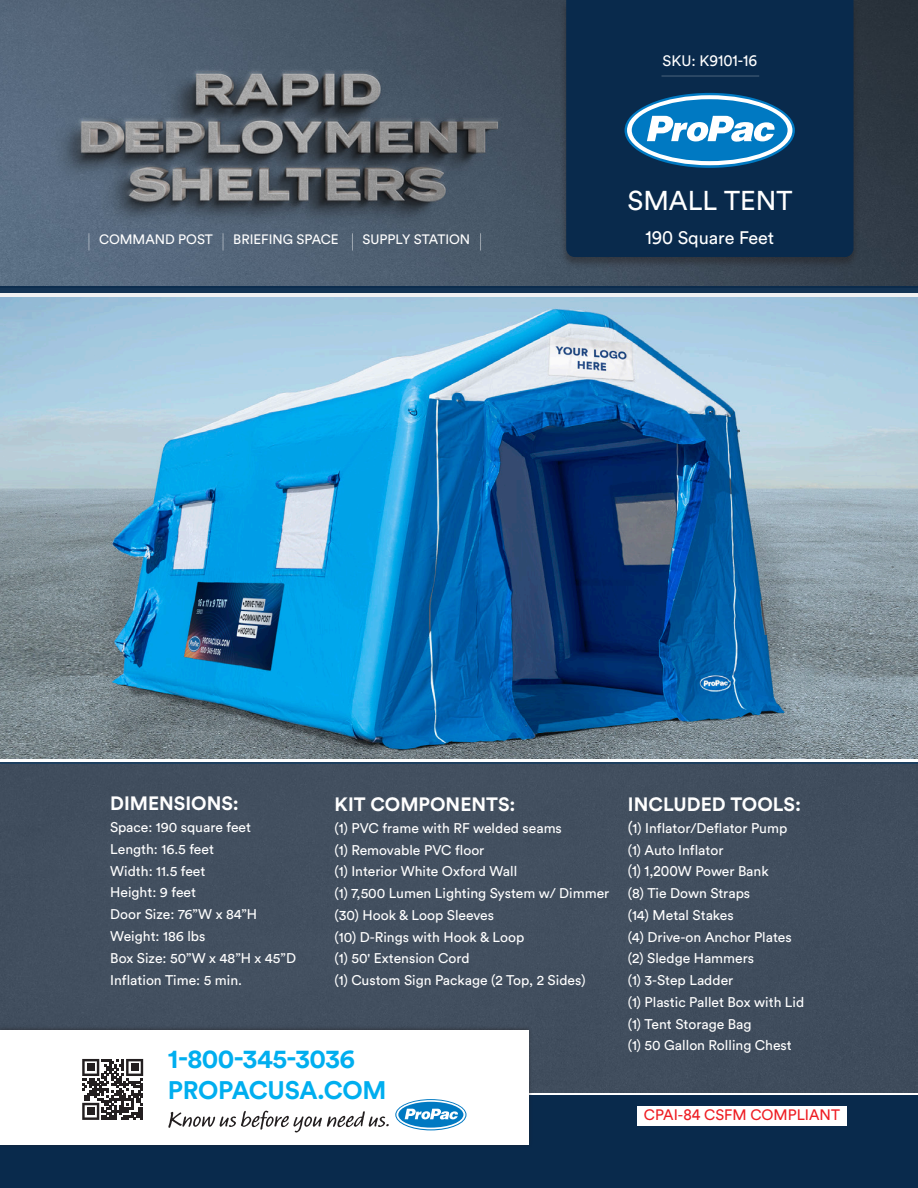
<style>
.page{position:relative;width:918px;height:1188px;background:#fff}
.page>*{position:absolute;margin:0;border:0;box-sizing:border-box;transform-origin:0 0}
.t1{font:27px "Circular Pro";color:#fff}
.SIGNATURE{font:700 26.55px "Circular Pro";letter-spacing:-.02em;color:#00aeef}
.SIGNATURE-2{font:700 25.2px "Circular Pro";letter-spacing:-.015em;color:#00aeef}
.t2{font:700 19.2px "Circular Pro";color:#fff}
.t3{font:18px "Circular Pro";color:#fff}
.t4{font:16.35px "Circular Pro";color:#fff;scale:.92 1}
.t5{font:15px "Circular Pro";color:#ee1d23}
.t6{font:13.95px/21.8px "Circular Pro";color:#fff}
.t7{font:13.5px "Circular Pro";color:#fff}
.s1{font-size:15px}
.s2{font-size:19.65px}
.s3{font-size:15.6px}
.s4{font-size:15.15px}
.s5{font-size:16.35px}
</style>
<div class="page">
<div style="left:0;top:1095px;width:918px;height:93px;background:#092a4c"></div>
<img style="left:0;top:297px;width:918px;height:461px">
<div style="left:0;top:289px;width:918px;height:8px;background:#f0f1f2"></div>
<div style="left:0;top:765px;width:918px;height:328px;background:#414e5e"></div>
<div style="left:0;top:1026px;width:533px;height:123px;background:#231f20;opacity:.6"></div>
<div style="left:0;top:1030px;width:528px;height:115px;background:#fff"></div>
<svg style="left:168px;top:1111px;width:221px;height:22px"></svg>
<svg style="left:395px;top:1099px;width:71px;height:31px"></svg>
<svg style="left:396px;top:1100px;width:69px;height:29px"></svg>
<div style="left:398px;top:1102px;width:65px;height:26px;background:#0079c2;border-radius:50%"></div>
<svg style="left:405px;top:1109px;width:53px;height:11px"></svg>
<svg style="left:82px;top:1059px;width:61px;height:61px"></svg>
<img style="left:0;top:0;width:918px;height:286px">
<div style="left:560px;top:0;width:300px;height:269px;background:#231f20;opacity:.46"></div>
<div style="left:566px;top:0;width:288px;height:257px;background:#092a4c"></div>
<div style="left:0;top:286px;width:918px;height:7px;background:#143454"></div>
<hr style="left:662px;top:76px;width:97px;height:1px;background:#f0f1f2">
<svg style="left:625px;top:93px;width:170px;height:75px"></svg>
<svg style="left:627px;top:95px;width:165px;height:70px"></svg>
<div style="left:632px;top:99px;width:156px;height:62px;background:#0079c2;border-radius:50%"></div>
<svg style="left:647px;top:116px;width:128px;height:26px"></svg>
<svg style="left:352px;top:233px;width:1px;height:18px"></svg>
<svg style="left:480px;top:233px;width:1px;height:18px"></svg>
<svg style="left:223px;top:233px;width:1px;height:18px"></svg>
<svg style="left:89px;top:233px;width:1px;height:18px"></svg>
<div style="left:637px;top:1106px;width:210px;height:19px;background:#fff"></div>
<p class="t7" style="left:99px;top:230px;width:115px">COMMAND POST</p>
<p class="t7" style="left:233px;top:230px;width:107px">BRIEFING SPACE</p>
<p class="t7" style="left:362px;top:230px;width:109px">SUPPLY STATION</p>
<p class="t4" style="left:663px;top:49px;width:104px"><span class="s1">SKU: K</span>9101-16</p>
<p class="t1" style="left:627px;top:182px;width:166px">SMALL TENT</p>
<p class="t3" style="left:645px;top:226px;width:130px"><span class="s2">190</span> Square Feet</p>
<p class="t2" style="left:110px;top:790px;width:130px">DIMENSIONS:</p>
<p class="t6" style="left:110px;top:816px;width:142px">Space: 190 square feet</p>
<p class="t6" style="left:110px;top:838px;width:105px">Length: 16.5 feet</p>
<p class="t6" style="left:110px;top:859px;width:97px">Width: 11.5 feet</p>
<p class="t6" style="left:110px;top:881px;width:87px">Height: 9 feet</p>
<p class="t6" style="left:110px;top:903px;width:149px">Door Size: 76”W x 84”H</p>
<p class="t6" style="left:110px;top:925px;width:97px">Weight: 186 lbs</p>
<p class="t6" style="left:110px;top:946px;width:187px">Box Size: 50”W x 48”H x 45”D</p>
<p class="t6" style="left:110px;top:968px;width:133px">Inflation Time: 5 min.</p>
<p class="t2" style="left:335px;top:791px;width:182px">KIT COMPONENTS:</p>
<p class="t6" style="left:335px;top:816px;width:229px">(1) PVC frame with RF welded seams</p>
<p class="t6" style="left:335px;top:838px;width:184px">(1) Removable PVC floor<br>(1) Interior White Oxford Wall</p>
<p class="t6" style="left:335px;top:882px;width:276px">(1) 7,500 Lumen Lighting System w/ Dimmer</p>
<p class="t6" style="left:335px;top:903px;width:161px">(30) Hook &amp; Loop Sleeves</p>
<p class="t6" style="left:335px;top:925px;width:191px">(10) D-Rings with Hook &amp; Loop</p>
<p class="t6" style="left:335px;top:947px;width:136px">(1) 50' Extension Cord</p>
<p class="t6" style="left:335px;top:969px;width:252px">(1) Custom Sign Package (2 Top, 2 Sides)</p>
<p class="SIGNATURE" style="left:168px;top:1040px;width:189px">1-800-345-3036</p>
<p class="SIGNATURE-2" style="left:168px;top:1073px;width:220px">PROPACUSA.COM</p>
<p class="t2" style="left:628px;top:791px;width:175px">INCLUDED TOOLS:</p>
<p class="t6" style="left:628px;top:816px;width:161px"><span class="s3">(</span>1) Inflator/Deflator Pump</p>
<p class="t6" style="left:628px;top:838px;width:97px">(1) Auto Inflator</p>
<p class="t6" style="left:628px;top:860px;width:142px"><span class="s4">(1) 1,200</span>W Power Bank</p>
<p class="t6" style="left:628px;top:882px;width:124px">(8) Tie Down Straps</p>
<p class="t6" style="left:628px;top:903px;width:165px">(14) Metal Stakes<br>(4) Drive-on Anchor Plates</p>
<p class="t6" style="left:628px;top:947px;width:128px">(2) Sledge Hammers</p>
<p class="t6" style="left:628px;top:969px;width:107px">(1) 3-Step Ladder</p>
<p class="t6" style="left:628px;top:991px;width:178px">(1) Plastic Pallet Box with Lid</p>
<p class="t6" style="left:628px;top:1012px;width:165px">(1) Tent Storage Bag<br>(1) 50 Gallon Rolling Chest</p>
<p class="t5" style="left:644px;top:1105px;width:197px">CPAI-<span class="s5">84</span> CSFM COMPLIANT</p>
</div>
